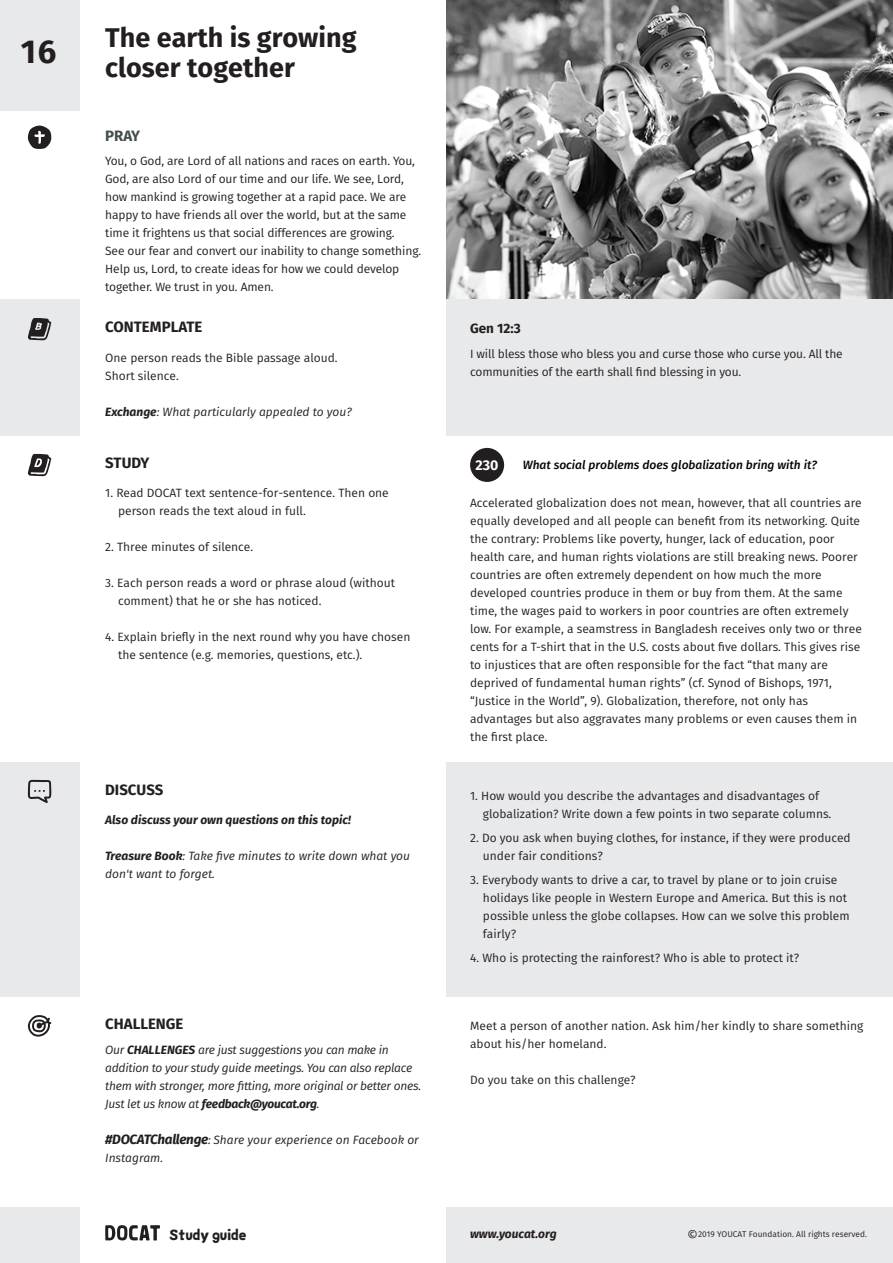
<style>
.page{position:relative;width:893px;height:1263px;background:#fff}
.page>*{position:absolute;margin:0;border:0;box-sizing:border-box;transform-origin:0 0}
.t1{font:700 33px "Fira Sans";color:#231f20}
.t2{font:700 27px/30px "Fira Sans";color:#231f20}
.t3{font:700 15px "Fira Sans";color:#231f20}
.t4{font:700 15px "Fira Sans";color:#444f4d}
.t5{font:900 14.85px "Rockster";color:#231f20}
.t6{font:700 14.1px "Fira Sans";color:#fff}
.t7{font:700 13.5px "Fira Sans";color:#231f20}
.t8{font:12px/18px "Fira Sans";color:#231f20}
.t9{font:italic 12px/18px "Fira Sans";letter-spacing:-.02em;color:#231f20}
.t10{font:italic 12px/18px "Fira Sans";color:#231f20}
.t11{font:italic 700 12px "Fira Sans";color:#231f20}
.t12{font:italic 500 12px "Fira Sans";color:#050504}
.t13{font:8.4px "Fira Sans";color:#231f20}
.s1{font-weight:700}
.s2{font-weight:700;font-size:13.5px}
.s3{font-size:13.5px}
</style>
<div class="page">
<img style="left:446px;top:0;width:447px;height:300px">
<div style="left:446px;top:1207px;width:447px;height:56px;background:#e8e9ea"></div>
<div style="left:0;top:1207px;width:79px;height:56px;background:#e8e9ea"></div>
<svg style="left:28px;top:453px;width:23px;height:23px"></svg>
<div style="left:470px;top:448px;width:34px;height:34px;background:#231f20;border-radius:50%"></div>
<div style="left:0;top:0;width:79px;height:111px;background:#e8e9ea"></div>
<div style="left:446px;top:300px;width:447px;height:136px;background:#e8e9ea"></div>
<div style="left:0;top:300px;width:79px;height:136px;background:#e8e9ea"></div>
<svg style="left:28px;top:126px;width:23px;height:23px"></svg>
<svg style="left:28px;top:318px;width:23px;height:23px"></svg>
<div style="left:0;top:762px;width:79px;height:235px;background:#e8e9ea"></div>
<div style="left:446px;top:762px;width:447px;height:235px;background:#e8e9ea"></div>
<svg style="left:28px;top:780px;width:23px;height:23px"></svg>
<svg style="left:28px;top:1015px;width:23px;height:22px"></svg>
<svg style="left:105px;top:1225px;width:55px;height:15px"></svg>
<h1 class="t1" style="left:21px;top:24px;width:37px">16</h1>
<h2 class="t2" style="left:105px;top:21px;width:253px">The earth is growing closer together</h2>
<p class="t4" style="left:105px;top:123px;width:36px">PRAY</p>
<p class="t8" style="left:105px;top:152px;width:317px">You, o God, are Lord of all nations and races on earth. You, God, are also Lord of our time and our life. We see, Lord, how mankind is growing together at a rapid pace. We are happy to have friends all over the world, but at the same time it frightens us that social differences are growing.<br>See our fear and convert our inability to change something.<br>Help us, Lord, to create ideas for how we could develop together. We trust in you. Amen.</p>
<p class="t3" style="left:105px;top:315px;width:99px">CONTEMPLATE</p>
<p class="t8" style="left:105px;top:348px;width:234px">One person reads the Bible passage aloud.<br>Short silence.</p>
<p class="t10" style="left:105px;top:402px;width:248px"><span class="s1">Exchange</span>: What particularly appealed to you?</p>
<p class="t7" style="left:470px;top:317px;width:52px">Gen 12:3</p>
<p class="t8" style="left:470px;top:344px;width:374px">I will bless those who bless you and curse those who curse you. All the communities of the earth shall find blessing in you.</p>
<p class="t3" style="left:105px;top:450px;width:46px">STUDY</p>
<p class="t6" style="left:476px;top:454px;width:24px">230</p>
<p class="t12" style="left:523px;top:455px;width:296px">What social problems does globalization bring with it?</p>
<p class="t8" style="left:118px;top:484px;width:272px;text-indent:-13px">1. Read DOCAT text sentence-for-sentence. Then one person reads the text aloud in full.</p>
<p class="t8" style="left:105px;top:538px;width:150px">2. Three minutes of silence.</p>
<p class="t8" style="left:118px;top:574px;width:278px;text-indent:-13px">3. Each person reads a word or phrase aloud (without comment) that he or she has noticed.</p>
<p class="t8" style="left:118px;top:628px;width:294px;text-indent:-13px">4. Explain briefly in the next round why you have chosen the sentence (e.g. memories, questions, etc.).</p>
<p class="t3" style="left:105px;top:777px;width:60px">DISCUSS</p>
<p class="t11" style="left:105px;top:809px;width:247px">Also discuss your own questions on this topic!</p>
<p class="t10" style="left:105px;top:846px;width:306px"><span class="s1">Treasure Book</span>: Take five minutes to write down what you don't want to forget.</p>
<p class="t3" style="left:105px;top:1011px;width:80px">CHALLENGE</p>
<p class="t9" style="left:105px;top:1040px;width:317px">Our <span class="s1">CHALLENGES</span> are just suggestions you can make in addition to your study guide meetings. You can also replace them with stronger, more fitting, more original or better ones.<br>Just let us know at <span class="s1">feedback@youcat.org</span>.</p>
<p class="t10" style="left:105px;top:1130px;width:315px"><span class="s2">#DOCATChallenge</span>: Share your experience on Facebook or<br>Instagram.</p>
<p class="t5" style="left:169px;top:1224px;width:79px">Study guide</p>
<p class="t8" style="left:470px;top:493px;width:393px">Accelerated globalization does not mean, however, that all countries are equally developed and all people can benefit from its networking. Quite the contrary: Problems like poverty, hunger, lack of education, poor health care, and human rights violations are still breaking news. Poorer countries are often extremely dependent on how much the more developed countries produce in them or buy from them. At the same time, the wages paid to workers in poor countries are often extremely low. For example, a seamstress in Bangladesh receives only two or three cents for a T-shirt that in the U.S. costs about five dollars. This gives rise to injustices that are often responsible for the fact “that many are deprived of fundamental human rights” (cf. Synod of Bishops, 1971, “Justice in the World”, 9). Globalization, therefore, not only has advantages but also aggravates many problems or even causes them in the first place.</p>
<p class="t8" style="left:483px;top:786px;width:350px;text-indent:-13px">1. How would you describe the advantages and disadvantages of globalization? Write down a few points in two separate columns.</p>
<p class="t8" style="left:483px;top:828px;width:369px;text-indent:-13px">2. Do you ask when buying clothes, for instance, if they were produced under fair conditions?</p>
<p class="t8" style="left:483px;top:870px;width:368px;text-indent:-13px">3. Everybody wants to drive a car, to travel by plane or to join cruise holidays like people in Western Europe and America. But this is not possible unless the globe collapses. How can we solve this problem fairly?</p>
<p class="t8" style="left:470px;top:948px;width:331px">4. Who is protecting the rainforest? Who is able to protect it?</p>
<p class="t8" style="left:470px;top:1016px;width:395px">Meet a person of another nation. Ask him/her kindly to share something about his/her homeland.</p>
<p class="t8" style="left:470px;top:1070px;width:167px">Do you take on this challenge?</p>
<p class="t11" style="left:470px;top:1224px;width:88px">www.youcat.org</p>
<p class="t13" style="left:687px;top:1228px;width:181px"><span class="s3">©</span>2019 YOUCAT Foundation. All rights reserved.</p>
</div>
